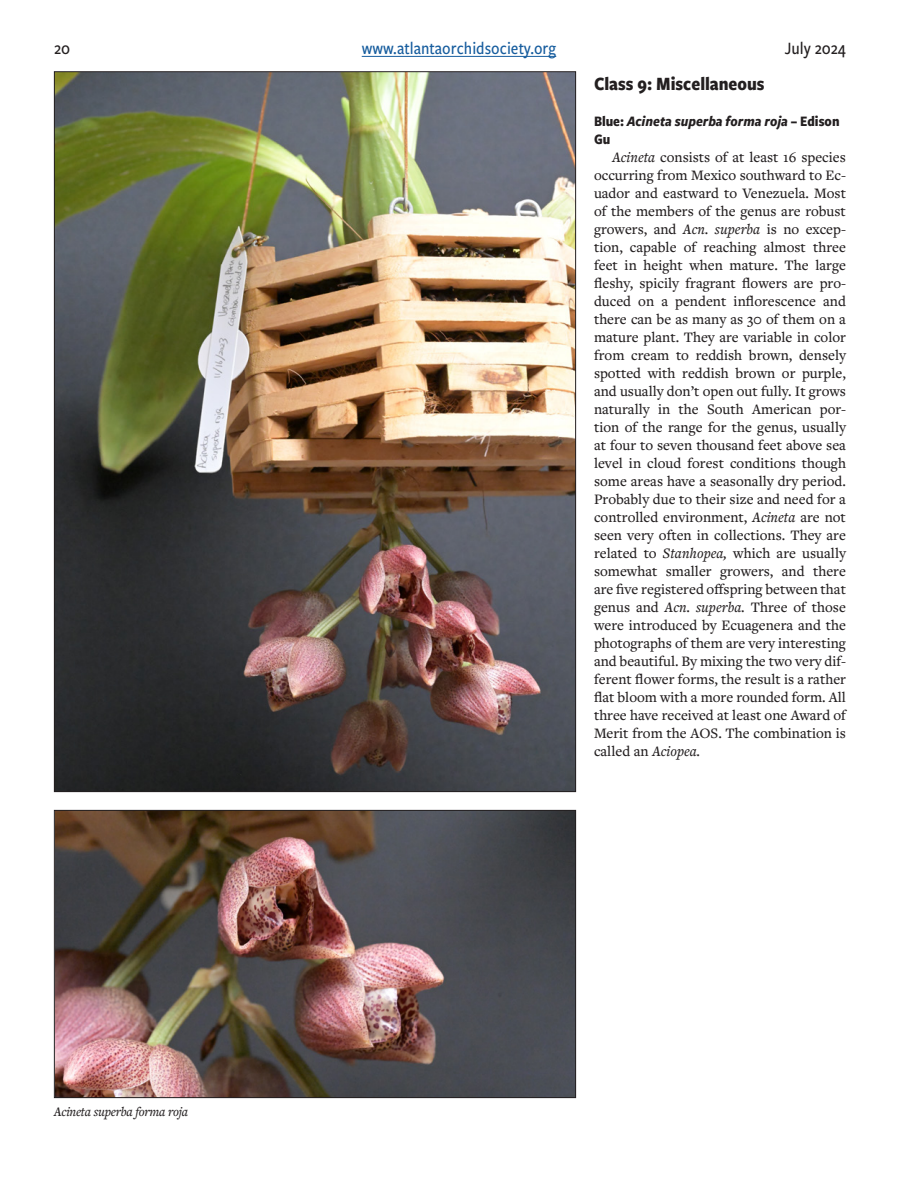
<style>
.page{position:relative;width:918px;height:1188px;background:#fff}
.page>*{position:absolute;margin:0;border:0;box-sizing:border-box;transform-origin:0 0}
.class{font:700 19.5px "Freight Sans Cnd Pro";color:#231f20}
.t1{font:500 18px "Freight Sans Cnd Pro";color:#175d9e}
.t2{font:500 18px "Freight Sans Cnd Pro";color:#231f20}
.text{font:500 15px/18px "Freight Text Pro";color:#231f20;text-align:justify}
.ribbon_title{font:italic 700 15px/18px "Freight Sans Cnd Pro";color:#231f20}
.t3{font:italic 500 13.5px "Freight Text Pro";letter-spacing:-.02em;color:#231f20}
.s1{font-style:normal}
.s2{font-style:italic}
</style>
<div class="page">
<hr style="left:362px;top:56px;width:194px;height:1px;background:#175d9e">
<img style="left:56px;top:73px;width:518px;height:717px">
<img style="left:56px;top:812px;width:518px;height:284px">
<div style="left:54px;top:810px;width:522px;height:288px;border:1px solid #231f20"></div>
<p class="t2" style="left:54px;top:36px;width:18px">20</p>
<p class="t1" style="left:362px;top:36px;width:196px">www.atlantaorchidsociety.org</p>
<p class="t2" style="left:785px;top:36px;width:63px">July 2024</p>
<p class="class" style="left:594px;top:70px;width:172px">Class 9: Miscellaneous</p>
<p class="ribbon_title" style="left:594px;top:111px;width:247px"><span class="s1">Blue:</span> Acineta superba forma roja <span class="s1">– Edison<br>Gu</span></p>
<p class="text" style="left:594px;top:148px;width:254px;text-indent:18px"><span class="s2">Acineta</span> consists of at least 16 species occurring from Mexico southward to Ec&shy;uador and eastward to Venezuela. Most of the members of the genus are robust growers, and <span class="s2">Acn. superba</span> is no excep&shy;tion, capable of reaching almost three feet in height when mature. The large fleshy, spicily fragrant flowers are pro&shy;duced on a pendent inflorescence and there can be as many as 30 of them on a mature plant. They are variable in color from cream to reddish brown, densely spotted with reddish brown or purple, and usually don’t open out fully. It grows naturally in the South American por&shy;tion of the range for the genus, usually at four to seven thousand feet above sea level in cloud forest conditions though some areas have a seasonally dry period.<br>Probably due to their size and need for a controlled environment, <span class="s2">Acineta</span> are not seen very often in collections. They are related to <span class="s2">Stanhopea,</span> which are usually somewhat smaller growers, and there are five registered offspring between that genus and <span class="s2">Acn. superba.</span> Three of those were introduced by Ecuagenera and the photographs of them are very interesting and beautiful. By mixing the two very dif&shy;ferent flower forms, the result is a rather flat bloom with a more rounded form. All three have received at least one Award of Merit from the AOS. The combination is called an <span class="s2">Aciopea.</span></p>
<p class="t3" style="left:54px;top:1103px;width:136px">Acineta superba forma roja</p>
</div>
